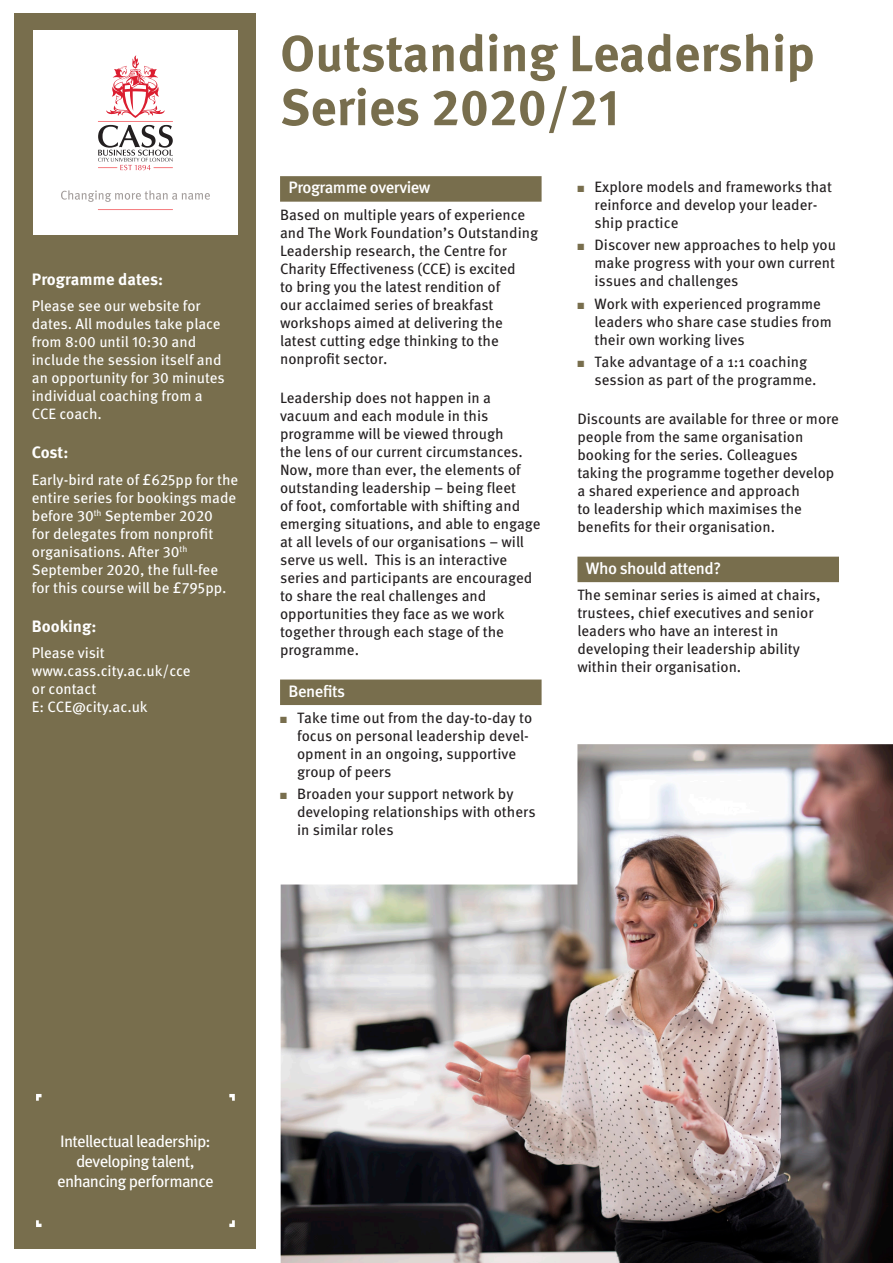
<style>
.page{position:relative;width:893px;height:1263px;background:#fff}
.page>*{position:absolute;margin:0;border:0;box-sizing:border-box;transform-origin:0 0}
.t1{font:700 51px/54px "Meta OT";color:#786e4d}
._0__Body__MetaOT_Boo{font:16.65px/20px "Meta OT";letter-spacing:-.045em;color:#fff;text-align:center}
._8__Highlighted_text{font:500 16.5px "Meta OT";letter-spacing:-.03em;color:#fff}
._0__Body__MetaOT_Boo-2{font:700 16.5px "Meta OT";color:#fff}
._0__Body__MetaOT_Boo-3{font:15px/18px "Meta OT";color:#231f20}
._0__Body__MetaOT_Boo-4{font:15px/18px "Meta OT";color:#fff}
.s1{color:#786e4d}
</style>
<div class="page">
<div style="left:15px;top:14px;width:241px;height:1235px;background:#786e4d"></div>
<div style="left:33px;top:30px;width:205px;height:205px;background:#fff"></div>
<svg style="left:98px;top:55px;width:75px;height:115px"></svg>
<svg style="left:98px;top:209px;width:75px;height:1px"></svg>
<svg style="left:61px;top:190px;width:149px;height:12px"></svg>
<div style="left:280px;top:176px;width:262px;height:26px;background:#786e4d"></div>
<div style="left:280px;top:679px;width:262px;height:26px;background:#786e4d"></div>
<img style="left:281px;top:744px;width:612px;height:519px">
<svg style="left:36px;top:1094px;width:6px;height:7px"></svg>
<svg style="left:36px;top:1220px;width:6px;height:7px"></svg>
<svg style="left:229px;top:1220px;width:6px;height:7px"></svg>
<svg style="left:229px;top:1094px;width:6px;height:7px"></svg>
<div style="left:577px;top:557px;width:262px;height:25px;background:#786e4d"></div>
<p class="_0__Body__MetaOT_Boo-2" style="left:32px;top:268px;width:133px">Programme dates:</p>
<p class="_0__Body__MetaOT_Boo-4" style="left:32px;top:297px;width:194px">Please see our website for dates. All modules take place from 8:00 until 10:30 and include the session itself and an opportunity for 30 minutes individual coaching from a<br>CCE coach.</p>
<p class="_0__Body__MetaOT_Boo-2" style="left:32px;top:442px;width:38px">Cost:</p>
<p class="_0__Body__MetaOT_Boo-4" style="left:32px;top:471px;width:208px">Early-bird rate of £625pp for the entire series for bookings made before 30<sup>th</sup> September 2020<br>for delegates from nonprofit organisations. After 30<sup>th<br></sup>September 2020, the full-fee for this course will be £795pp.</p>
<p class="_0__Body__MetaOT_Boo-2" style="left:32px;top:615px;width:66px">Booking:</p>
<p class="_0__Body__MetaOT_Boo-4" style="left:32px;top:644px;width:160px">Please visit www.cass.city.ac.uk/cce or contact<br>E: CCE@city.ac.uk</p>
<p class="t1" style="left:280px;top:27px;width:536px">Outstanding Leadership<br>Series 2020/21</p>
<p class="_8__Highlighted_text" style="left:289px;top:178px;width:144px">Programme overview</p>
<p class="_0__Body__MetaOT_Boo-3" style="left:280px;top:206px;width:260px">Based on multiple years of experience and The Work Foundation’s Outstanding Leadership research, the Centre for Charity Effectiveness (CCE) is excited<br>to bring you the latest rendition of<br>our acclaimed series of breakfast workshops aimed at delivering the latest cutting edge thinking to the nonprofit sector.</p>
<p class="_0__Body__MetaOT_Boo-3" style="left:280px;top:389px;width:262px">Leadership does not happen in a vacuum and each module in this programme will be viewed through<br>the lens of our current circumstances.<br>Now, more than ever, the elements of outstanding leadership – being fleet<br>of foot, comfortable with shifting and emerging situations, and able to engage at all levels of our organisations – will serve us well. This is an interactive series and participants are encouraged to share the real challenges and opportunities they face as we work together through each stage of the programme.</p>
<p class="_8__Highlighted_text" style="left:289px;top:681px;width:58px">Benefits</p>
<p class="_0__Body__MetaOT_Boo-3" style="left:297px;top:709px;width:237px;text-indent:-17px"><span class="s1">■</span> Take time out from the day-to-day to focus on personal leadership devel&shy;opment in an ongoing, supportive group of peers</p>
<p class="_0__Body__MetaOT_Boo-3" style="left:297px;top:785px;width:240px;text-indent:-17px"><span class="s1">■</span> Broaden your support network by developing relationships with others in similar roles</p>
<p class="_0__Body__MetaOT_Boo-3" style="left:594px;top:178px;width:239px;text-indent:-17px"><span class="s1">■</span> Explore models and frameworks that reinforce and develop your leader&shy;ship practice</p>
<p class="_0__Body__MetaOT_Boo-3" style="left:594px;top:236px;width:243px;text-align:justify;text-indent:-17px"><span class="s1">■</span> Discover new approaches to help you make progress with your own current issues and challenges</p>
<p class="_0__Body__MetaOT_Boo-3" style="left:594px;top:294px;width:239px;text-indent:-17px"><span class="s1">■</span> Work with experienced programme leaders who share case studies from their own working lives</p>
<p class="_0__Body__MetaOT_Boo-3" style="left:594px;top:353px;width:224px;text-indent:-17px"><span class="s1">■</span> Take advantage of a 1:1 coaching session as part of the programme.</p>
<p class="_0__Body__MetaOT_Boo-3" style="left:577px;top:410px;width:263px">Discounts are available for three or more people from the same organisation booking for the series. Colleagues taking the programme together develop a shared experience and approach<br>to leadership which maximises the benefits for their organisation.</p>
<p class="_8__Highlighted_text" style="left:586px;top:558px;width:137px">Who should attend?</p>
<p class="_0__Body__MetaOT_Boo-3" style="left:577px;top:586px;width:245px">The seminar series is aimed at chairs, trustees, chief executives and senior leaders who have an interest in developing their leadership ability within their organisation.</p>
<p class="_0__Body__MetaOT_Boo" style="left:57px;top:1131px;width:158px">Intellectual leadership: developing talent, enhancing performance</p>
</div>
